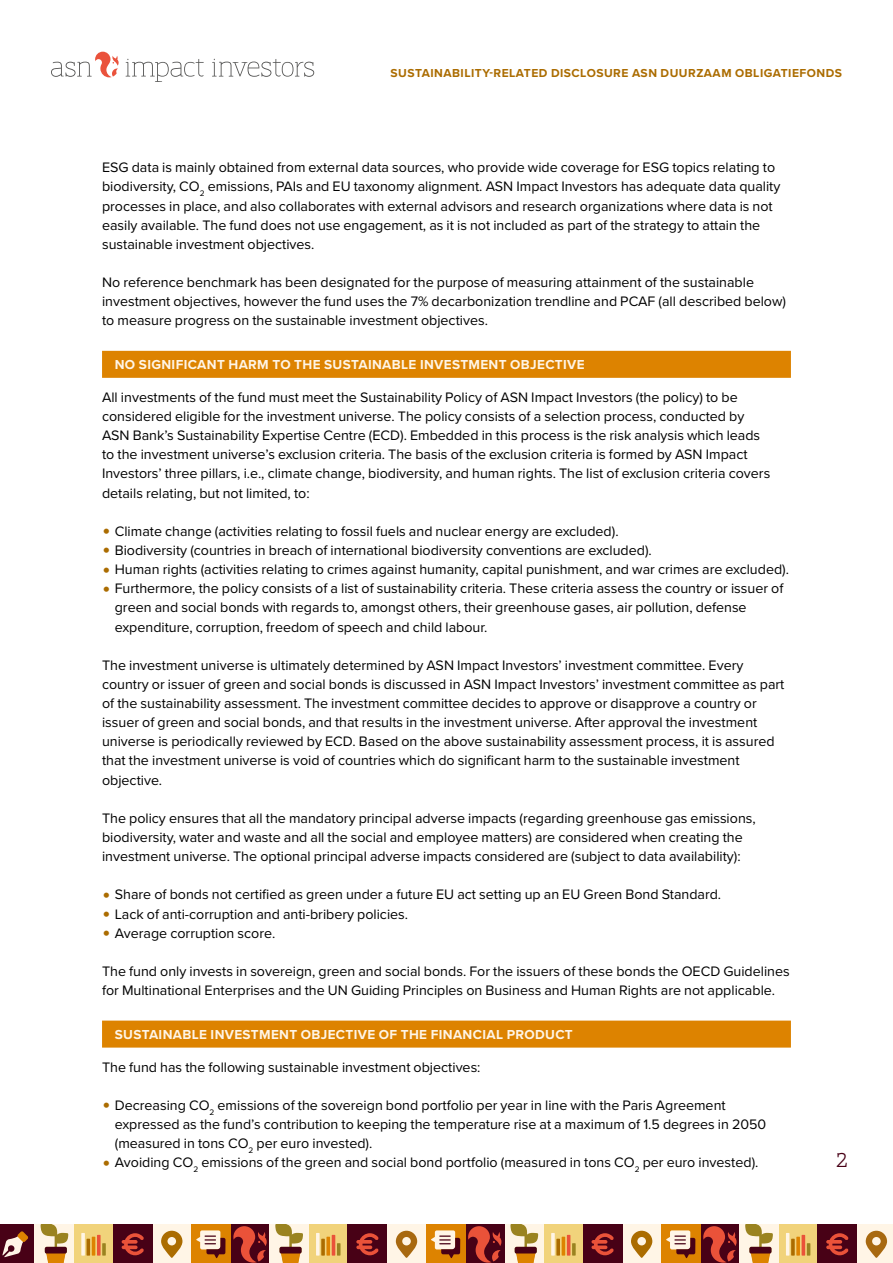
<style>
.page{position:relative;width:893px;height:1263px;background:#fff}
.page>*{position:absolute;margin:0;border:0;box-sizing:border-box;transform-origin:0 0}
.t1{font:600 21px "ASN Bank Slab";color:#480116}
.t2{font:14.25px/19.2px "Proxima Nova";color:#000}
.t3{font:700 13.5px "Proxima Nova";letter-spacing:.025em;color:#fff5e6}
.t4{font:700 12px "Proxima Nova";letter-spacing:.04em;color:#ab6c00}
.s1{font-size:24px;color:#ab6c00}
</style>
<div class="page">
<div style="left:700px;top:1225px;width:39px;height:38px;background:#480116"></div>
<svg style="left:703px;top:1226px;width:34px;height:37px"></svg>
<div style="left:466px;top:1225px;width:39px;height:38px;background:#480116"></div>
<div style="left:544px;top:1225px;width:39px;height:38px;background:#f1d37b"></div>
<svg style="left:551px;top:1233px;width:4px;height:22px"></svg>
<svg style="left:556px;top:1239px;width:4px;height:16px"></svg>
<hr style="left:562px;top:1237px;width:3px;height:18px;background:#dd8300">
<hr style="left:567px;top:1235px;width:3px;height:20px;background:#ea5239">
<svg style="left:572px;top:1243px;width:4px;height:12px"></svg>
<div style="left:622px;top:1225px;width:39px;height:38px;background:#fff5e6"></div>
<svg style="left:631px;top:1231px;width:21px;height:27px"></svg>
<div style="left:505px;top:1225px;width:39px;height:38px;background:#fff5e6"></div>
<svg style="left:510px;top:1225px;width:28px;height:38px"></svg>
<div style="left:583px;top:1225px;width:39px;height:38px;background:#480116"></div>
<svg style="left:591px;top:1233px;width:23px;height:22px"></svg>
<div style="left:661px;top:1225px;width:39px;height:38px;background:#dd8300"></div>
<svg style="left:666px;top:1230px;width:29px;height:28px"></svg>
<div style="left:779px;top:1225px;width:39px;height:38px;background:#f1d37b"></div>
<hr style="left:786px;top:1233px;width:3px;height:22px;background:#fff5e6">
<svg style="left:791px;top:1239px;width:4px;height:16px"></svg>
<svg style="left:796px;top:1237px;width:4px;height:18px"></svg>
<hr style="left:802px;top:1235px;width:3px;height:20px;background:#ea5239">
<svg style="left:807px;top:1243px;width:3px;height:12px"></svg>
<div style="left:857px;top:1225px;width:36px;height:38px;background:#fff5e6"></div>
<svg style="left:866px;top:1231px;width:21px;height:27px"></svg>
<div style="left:739px;top:1225px;width:40px;height:38px;background:#fff5e6"></div>
<svg style="left:745px;top:1225px;width:28px;height:38px"></svg>
<div style="left:818px;top:1225px;width:39px;height:38px;background:#480116"></div>
<svg style="left:826px;top:1233px;width:22px;height:22px"></svg>
<svg style="left:212px;top:59px;width:102px;height:18px"></svg>
<svg style="left:51px;top:52px;width:68px;height:25px"></svg>
<svg style="left:126px;top:59px;width:78px;height:23px"></svg>
<div style="left:230px;top:1225px;width:40px;height:38px;background:#480116"></div>
<svg style="left:233px;top:1226px;width:34px;height:37px"></svg>
<div style="left:0;top:1225px;width:35px;height:38px;background:#480116"></div>
<svg style="left:2px;top:1231px;width:26px;height:26px"></svg>
<div style="left:74px;top:1225px;width:39px;height:38px;background:#f1d37b"></div>
<svg style="left:81px;top:1233px;width:4px;height:22px"></svg>
<hr style="left:87px;top:1239px;width:3px;height:16px;background:#ab6c00">
<hr style="left:92px;top:1237px;width:3px;height:18px;background:#dd8300">
<svg style="left:97px;top:1235px;width:4px;height:20px"></svg>
<svg style="left:102px;top:1243px;width:4px;height:12px"></svg>
<div style="left:152px;top:1225px;width:39px;height:38px;background:#fff5e6"></div>
<svg style="left:161px;top:1231px;width:21px;height:27px"></svg>
<div style="left:35px;top:1225px;width:39px;height:38px;background:#fff5e6"></div>
<svg style="left:41px;top:1225px;width:27px;height:38px"></svg>
<div style="left:113px;top:1225px;width:39px;height:38px;background:#480116"></div>
<svg style="left:122px;top:1233px;width:22px;height:22px"></svg>
<div style="left:191px;top:1225px;width:39px;height:38px;background:#dd8300"></div>
<svg style="left:196px;top:1230px;width:29px;height:28px"></svg>
<div style="left:465px;top:1225px;width:39px;height:38px;background:#480116"></div>
<svg style="left:468px;top:1226px;width:33px;height:37px"></svg>
<div style="left:309px;top:1225px;width:39px;height:38px;background:#f1d37b"></div>
<svg style="left:316px;top:1233px;width:4px;height:22px"></svg>
<svg style="left:321px;top:1239px;width:4px;height:16px"></svg>
<svg style="left:326px;top:1237px;width:4px;height:18px"></svg>
<hr style="left:332px;top:1235px;width:3px;height:20px;background:#ea5239">
<svg style="left:337px;top:1243px;width:3px;height:12px"></svg>
<div style="left:387px;top:1225px;width:39px;height:38px;background:#fff5e6"></div>
<svg style="left:396px;top:1231px;width:21px;height:27px"></svg>
<div style="left:270px;top:1225px;width:39px;height:38px;background:#fff5e6"></div>
<svg style="left:275px;top:1225px;width:28px;height:38px"></svg>
<div style="left:348px;top:1225px;width:39px;height:38px;background:#480116"></div>
<svg style="left:356px;top:1233px;width:23px;height:22px"></svg>
<div style="left:426px;top:1225px;width:39px;height:38px;background:#dd8300"></div>
<svg style="left:431px;top:1230px;width:29px;height:28px"></svg>
<div style="left:102px;top:351px;width:689px;height:27px;background:#dd8300"></div>
<div style="left:102px;top:1020px;width:689px;height:27px;background:#dd8300"></div>
<p class="t4" style="left:391px;top:64px;width:453px">SUSTAINABILITY-RELATED DISCLOSURE ASN DUURZAAM OBLIGATIEFONDS</p>
<p class="t2" style="left:102px;top:157px;width:680px">ESG data is mainly obtained from external data sources, who provide wide coverage for ESG topics relating to biodiversity, CO<sub>2</sub> emissions, PAIs and EU taxonomy alignment. ASN Impact Investors has adequate data quality processes in place, and also collaborates with external advisors and research organizations where data is not easily available. The fund does not use engagement, as it is not included as part of the strategy to attain the sustainable investment objectives.</p>
<p class="t2" style="left:102px;top:272px;width:685px">No reference benchmark has been designated for the purpose of measuring attainment of the sustainable investment objectives, however the fund uses the 7% decarbonization trendline and PCAF (all described below) to measure progress on the sustainable investment objectives.</p>
<p class="t3" style="left:115px;top:355px;width:471px">NO SIGNIFICANT HARM TO THE SUSTAINABLE INVESTMENT OBJECTIVE</p>
<p class="t2" style="left:102px;top:387px;width:670px">All investments of the fund must meet the Sustainability Policy of ASN Impact Investors (the policy) to be considered eligible for the investment universe. The policy consists of a selection process, conducted by ASN Bank’s Sustainability Expertise Centre (ECD). Embedded in this process is the risk analysis which leads to the investment universe’s exclusion criteria. The basis of the exclusion criteria is formed by ASN Impact Investors’ three pillars, i.e., climate change, biodiversity, and human rights. The list of exclusion criteria covers details relating, but not limited, to:</p>
<p class="t2" style="left:102px;top:521px;width:518px"><span class="s1">•</span> Climate change (activities relating to fossil fuels and nuclear energy are excluded).</p>
<p class="t2" style="left:102px;top:540px;width:551px"><span class="s1">•</span> Biodiversity (countries in breach of international biodiversity conventions are excluded).</p>
<p class="t2" style="left:102px;top:559px;width:688px"><span class="s1">•</span> Human rights (activities relating to crimes against humanity, capital punishment, and war crimes are excluded).</p>
<p class="t2" style="left:115px;top:578px;width:670px;text-indent:-13px"><span class="s1">•</span> Furthermore, the policy consists of a list of sustainability criteria. These criteria assess the country or issuer of green and social bonds with regards to, amongst others, their greenhouse gases, air pollution, defense expenditure, corruption, freedom of speech and child labour.</p>
<p class="t2" style="left:102px;top:655px;width:684px">The investment universe is ultimately determined by ASN Impact Investors’ investment committee. Every country or issuer of green and social bonds is discussed in ASN Impact Investors’ investment committee as part of the sustainability assessment. The investment committee decides to approve or disapprove a country or issuer of green and social bonds, and that results in the investment universe. After approval the investment universe is periodically reviewed by ECD. Based on the above sustainability assessment process, it is assured that the investment universe is void of countries which do significant harm to the sustainable investment objective.</p>
<p class="t2" style="left:102px;top:808px;width:655px">The policy ensures that all the mandatory principal adverse impacts (regarding greenhouse gas emissions, biodiversity, water and waste and all the social and employee matters) are considered when creating the investment universe. The optional principal adverse impacts considered are (subject to data availability):</p>
<p class="t2" style="left:102px;top:884px;width:621px"><span class="s1">•</span> Share of bonds not certified as green under a future EU act setting up an EU Green Bond Standard.</p>
<p class="t2" style="left:102px;top:903px;width:308px"><span class="s1">•</span> Lack of anti-corruption and anti-bribery policies.</p>
<p class="t2" style="left:102px;top:923px;width:175px"><span class="s1">•</span> Average corruption score.</p>
<p class="t2" style="left:102px;top:961px;width:689px">The fund only invests in sovereign, green and social bonds. For the issuers of these bonds the OECD Guidelines for Multinational Enterprises and the UN Guiding Principles on Business and Human Rights are not applicable.</p>
<p class="t3" style="left:115px;top:1024px;width:459px">SUSTAINABLE INVESTMENT OBJECTIVE OF THE FINANCIAL PRODUCT</p>
<p class="t2" style="left:102px;top:1057px;width:380px">The fund has the following sustainable investment objectives:</p>
<p class="t2" style="left:115px;top:1095px;width:653px;text-indent:-13px"><span class="s1">•</span> Decreasing CO<sub>2</sub> emissions of the sovereign bond portfolio per year in line with the Paris Agreement expressed as the fund’s contribution to keeping the temperature rise at a maximum of 1.5 degrees in 2050 (measured in tons CO<sub>2</sub> per euro invested).</p>
<p class="t2" style="left:102px;top:1152px;width:658px"><span class="s1">•</span> Avoiding CO<sub>2</sub> emissions of the green and social bond portfolio (measured in tons CO<sub>2</sub> per euro invested).</p>
<h1 class="t1" style="left:836px;top:1145px;width:13px">2</h1>
</div>
